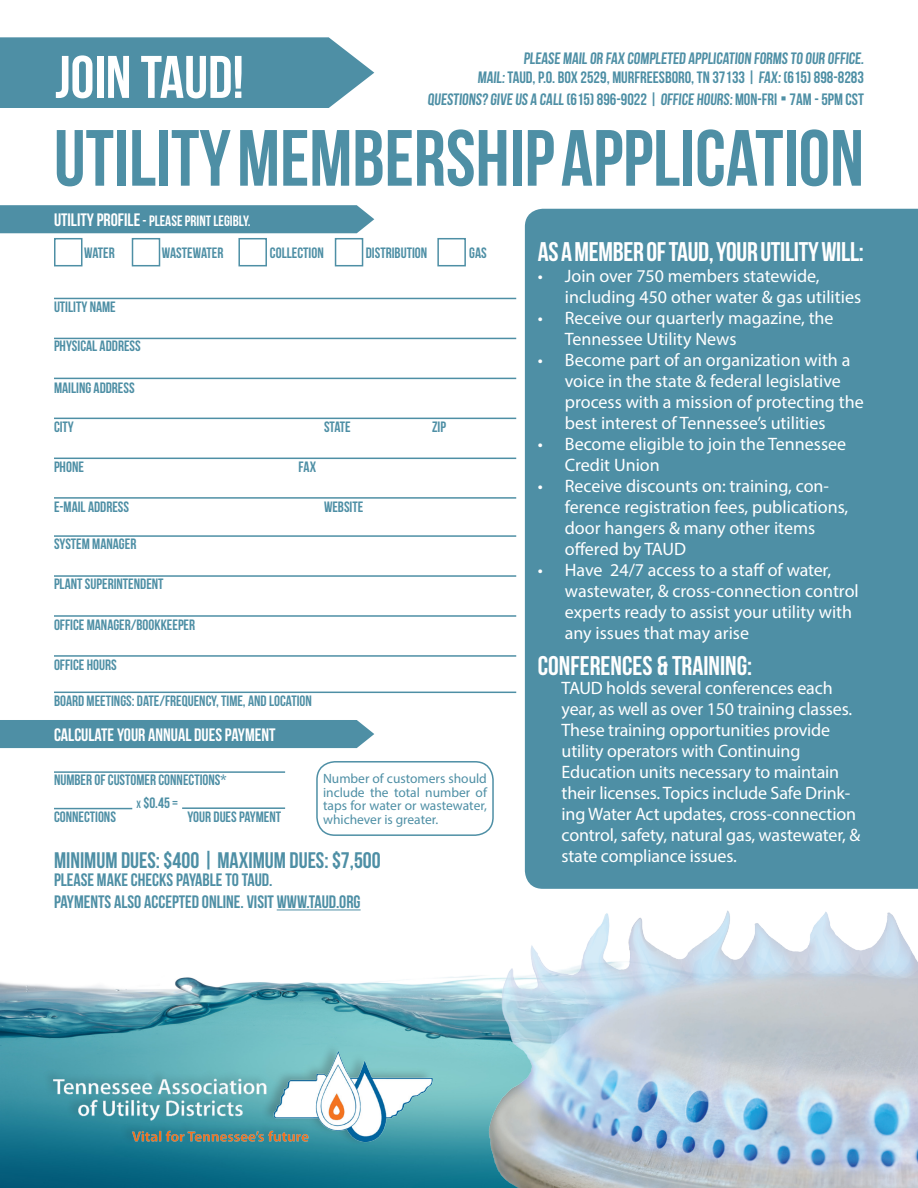
<style>
.page{position:relative;width:918px;height:1188px;background:#fff}
.page>*{position:absolute;margin:0;border:0;box-sizing:border-box;transform-origin:0 0}
.t1{font:79.5px "Bebas Neue";color:#4e8fa5}
.t2{font:60px "Bebas Neue";color:#fff}
.t3{font:27px "Bebas Neue";letter-spacing:-.01em;color:#fff}
.t4{font:22.5px "Bebas Neue";color:#4e8fa5}
.t5{font:18px/21px "Myriad Pro";color:#fff}
.t6{font:18px "Bebas Neue";color:#4e8fa5}
.t7{font:18px "Bebas Neue";color:#fff}
.t8{font:16.5px "Bebas Neue";color:#4e8fa5}
.t9{font:15px "Bebas Neue";color:#4e8fa5}
.t10{font:15px "Bebas Neue";color:#fff}
.t11{font:13.5px/13.5px "Myriad Pro";color:#4e8fa5;text-align:justify}
.s1{font-size:18px}
.s2{font-size:10.5px}
</style>
<div class="page">
<div style="left:0;top:205px;width:374px;height:28px;background:#4e8fa5"></div>
<img style="left:0;top:977px;width:420px;height:211px">
<svg style="left:0;top:37px;width:374px;height:71px;background:#5996aa"></svg>
<svg style="left:781px;top:96px;width:5px;height:4px"></svg>
<div style="left:525px;top:209px;width:393px;height:644px;background:#4e8fa5"></div>
<div style="left:54px;top:238px;width:28px;height:28px;border:2px solid #4e8fa5"></div>
<div style="left:132px;top:238px;width:28px;height:28px;border:2px solid #4e8fa5"></div>
<div style="left:238px;top:238px;width:29px;height:28px;border:2px solid #4e8fa5"></div>
<div style="left:335px;top:238px;width:28px;height:28px;border:2px solid #4e8fa5"></div>
<div style="left:437px;top:238px;width:29px;height:28px;border:2px solid #4e8fa5"></div>
<hr style="left:54px;top:298px;width:462px;height:1px;background:#4e8fa5">
<hr style="left:54px;top:338px;width:462px;height:1px;background:#4e8fa5">
<hr style="left:54px;top:378px;width:462px;height:1px;background:#4e8fa5">
<hr style="left:54px;top:418px;width:462px;height:1px;background:#4e8fa5">
<hr style="left:54px;top:458px;width:462px;height:1px;background:#4e8fa5">
<hr style="left:54px;top:497px;width:462px;height:2px;background:#4e8fa5">
<hr style="left:54px;top:535px;width:462px;height:2px;background:#4e8fa5">
<hr style="left:54px;top:575px;width:462px;height:2px;background:#4e8fa5">
<hr style="left:54px;top:615px;width:462px;height:2px;background:#4e8fa5">
<hr style="left:54px;top:655px;width:462px;height:2px;background:#4e8fa5">
<hr style="left:54px;top:692px;width:462px;height:1px;background:#4e8fa5">
<div style="left:0;top:720px;width:374px;height:28px;background:#4e8fa5"></div>
<hr style="left:54px;top:771px;width:231px;height:2px;background:#4e8fa5">
<div style="left:316px;top:761px;width:178px;height:75px;border:2px solid #4e8fa5;border-radius:18px"></div>
<hr style="left:54px;top:808px;width:78px;height:1px;background:#4e8fa5">
<hr style="left:277px;top:909px;width:84px;height:1px;background:#4e8fa5">
<hr style="left:182px;top:807px;width:103px;height:2px;background:#4e8fa5">
<img style="left:420px;top:853px;width:498px;height:335px">
<img style="left:48px;top:1041px;width:390px;height:110px">
<p class="t2" style="left:55px;top:44px;width:190px">JOIN TAUD!</p>
<p class="t8" style="left:523px;top:49px;width:344px">PLEASE MAIL OR FAX COMPLETED APPLICATION FORMS TO OUR OFFICE.</p>
<p class="t8" style="left:477px;top:69px;width:388px">MAIL: TAUD, P.O. BOX 2529, MURFREESBORO, TN 37133 | FAX: (615) 898-8283</p>
<p class="t8" style="left:428px;top:90px;width:438px">QUESTIONS? GIVE US A CALL (615) 896-9022 | OFFICE HOURS: MON-FRI <sup>.</sup> 7AM - 5PM CST</p>
<p class="t1" style="left:54px;top:115px;width:812px">UTILITY MEMBERSHIP APPLICATION</p>
<p class="t10" style="left:54px;top:213px;width:198px"><span class="s1">UTILITY PROFILE</span> - PLEASE PRINT LEGIBLY.</p>
<p class="t9" style="left:84px;top:244px;width:32px">WATER</p>
<p class="t9" style="left:162px;top:244px;width:63px">WASTEWATER</p>
<p class="t9" style="left:270px;top:244px;width:55px">COLLECTION</p>
<p class="t9" style="left:366px;top:244px;width:63px">DISTRIBUTION</p>
<p class="t9" style="left:469px;top:244px;width:19px">GAS</p>
<p class="t9" style="left:54px;top:298px;width:63px">UTILITY NAME</p>
<p class="t9" style="left:54px;top:338px;width:88px">PHYSICAL ADDRESS</p>
<p class="t9" style="left:54px;top:379px;width:82px">MAILING ADDRESS</p>
<p class="t9" style="left:54px;top:419px;width:21px">CITY</p>
<p class="t9" style="left:324px;top:419px;width:28px">STATE</p>
<p class="t9" style="left:432px;top:419px;width:16px">ZIP</p>
<p class="t9" style="left:54px;top:459px;width:31px">PHONE</p>
<p class="t9" style="left:299px;top:459px;width:19px">FAX</p>
<p class="t9" style="left:54px;top:499px;width:77px">E-MAIL ADDRESS</p>
<p class="t9" style="left:324px;top:499px;width:41px">WEBSITE</p>
<p class="t9" style="left:54px;top:536px;width:84px">SYSTEM MANAGER</p>
<p class="t9" style="left:54px;top:576px;width:111px">PLANT SUPERINTENDENT</p>
<p class="t9" style="left:54px;top:617px;width:143px">OFFICE MANAGER/BOOKKEEPER</p>
<p class="t9" style="left:54px;top:656px;width:64px">OFFICE HOURS</p>
<p class="t9" style="left:54px;top:693px;width:259px">BOARD MEETINGS: DATE/FREQUENCY, TIME, AND LOCATION</p>
<p class="t7" style="left:54px;top:725px;width:223px">CALCULATE YOUR ANNUAL DUES PAYMENT</p>
<p class="t11" style="left:323px;top:772px;width:165px">Number of customers should include the total number of taps for water or wastewater, whichever is greater.</p>
<p class="t9" style="left:54px;top:772px;width:174px">NUMBER OF CUSTOMER CONNECTIONS*</p>
<p class="t9" style="left:137px;top:795px;width:43px"><span class="s2">x</span> $0.45 =</p>
<p class="t9" style="left:54px;top:808px;width:63px">CONNECTIONS</p>
<p class="t9" style="left:188px;top:808px;width:95px">YOUR DUES PAYMENT</p>
<p class="t4" style="left:54px;top:848px;width:328px">MINIMUM DUES: $400 | MAXIMUM DUES: $7,500</p>
<p class="t6" style="left:54px;top:870px;width:220px">PLEASE MAKE CHECKS PAYABLE TO TAUD.</p>
<p class="t6" style="left:54px;top:892px;width:308px">PAYMENTS ALSO ACCEPTED ONLINE. VISIT WWW.TAUD.ORG</p>
<p class="t3" style="left:538px;top:237px;width:328px">AS A MEMBER OF TAUD, YOUR UTILITY WILL:</p>
<p class="t5" style="left:565px;top:265px;width:298px;text-indent:-27px">• Join over 750 members statewide, including 450 other water &amp; gas utilities</p>
<p class="t5" style="left:565px;top:307px;width:270px;text-indent:-27px">• Receive our quarterly magazine, the<br>Tennessee Utility News</p>
<p class="t5" style="left:565px;top:349px;width:300px;text-indent:-27px">• Become part of an organization with a voice in the state &amp; federal legislative process with a mission of protecting the best interest of Tennessee’s utilities</p>
<p class="t5" style="left:565px;top:433px;width:283px;text-indent:-27px">• Become eligible to join the Tennessee<br>Credit Union</p>
<p class="t5" style="left:565px;top:475px;width:285px;text-indent:-27px">• Receive discounts on: training, con&shy;ference registration fees, publications, door hangers &amp; many other items offered by TAUD</p>
<p class="t5" style="left:565px;top:559px;width:295px;text-indent:-27px">• Have 24/7 access to a staff of water, wastewater, &amp; cross-connection control experts ready to assist your utility with any issues that may arise</p>
<p class="t3" style="left:538px;top:651px;width:216px">CONFERENCES &amp; TRAINING:</p>
<p class="t5" style="left:562px;top:677px;width:292px">TAUD holds several conferences each year, as well as over 150 training classes.<br>These training opportunities provide</p>
<p class="t5" style="left:562px;top:740px;width:240px">utility operators with Continuing</p>
<p class="t5" style="left:562px;top:761px;width:300px">Education units necessary to maintain their licenses. Topics include Safe Drink&shy;ing Water Act updates, cross-connection control, safety, natural gas, wastewater, &amp; state compliance issues.</p>
</div>
